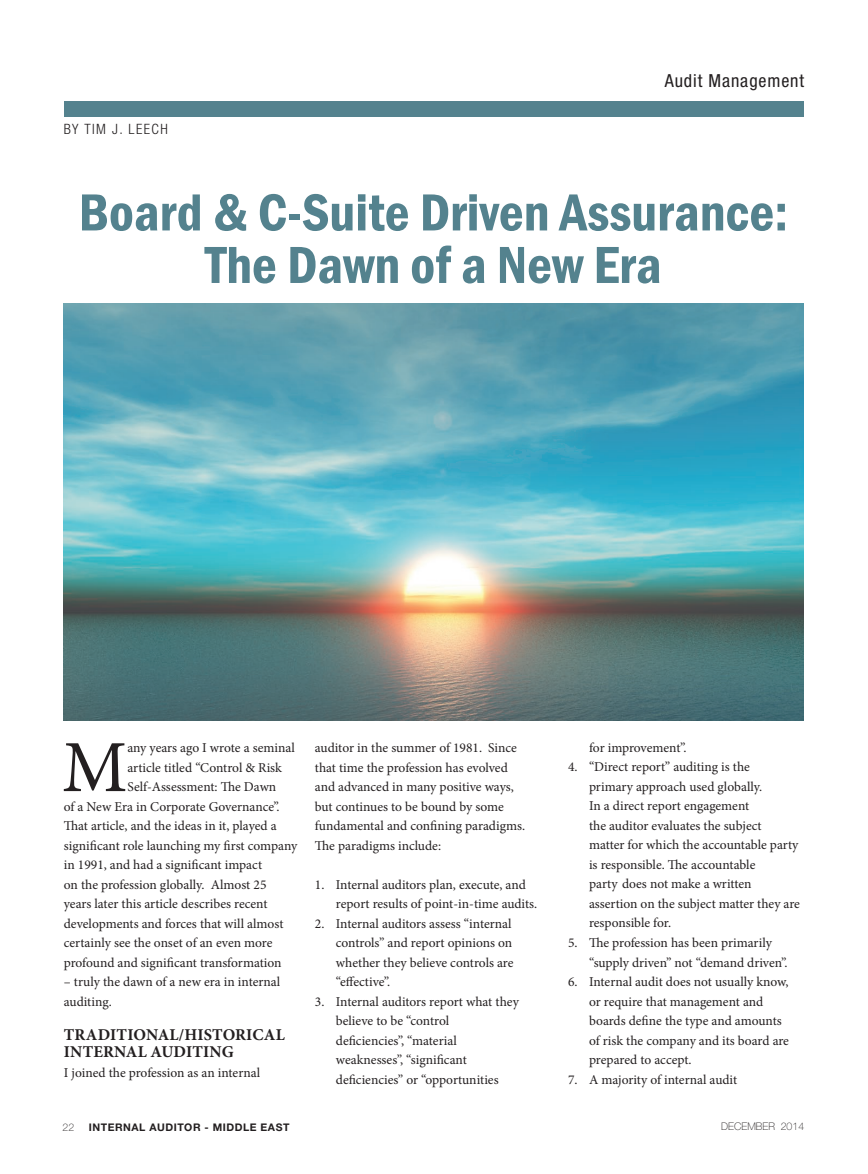
<style>
.page{position:relative;width:868px;height:1174px;background:#fff}
.page>*{position:absolute;margin:0;border:0;box-sizing:border-box;transform-origin:0 0}
.t1{font:73.5px "Minion Pro";color:#231f20}
.t2{font:600 condensed 54px/52.5px "Franklin Gothic";color:#54828e;text-align:center}
.t3{font:condensed 18px "Helvetica Neue LT Pro";letter-spacing:.05em;color:#231f20}
.t4{font:700 16.5px "Minion Pro";letter-spacing:.01em;color:#231f20}
.t5{font:300 condensed 14.25px "Helvetica Neue LT Pro";letter-spacing:.1em;color:#231f20}
.t6{font:13.5px/19.5px "Minion Pro";letter-spacing:-.005em;color:#231f20}
.t7{font:700 10.5px "Helvetica Neue LT Pro";letter-spacing:.05em;color:#231f20}
.t8{font:100 10.5px "Helvetica Neue LT Pro";color:#231f20}
</style>
<div class="page">
<div style="left:64px;top:101px;width:739px;height:15px;background:#54828e"></div>
<img style="left:64px;top:303px;width:738px;height:417px">
<p class="t5" style="left:64px;top:120px;width:106px">BY TIM J. LEECH</p>
<h3 class="t3" style="left:664px;top:70px;width:141px">Audit Management</h3>
<h2 class="t2" style="left:79px;top:185px;width:710px">Board &amp; C-Suite Driven Assurance:<br>The Dawn of a New Era</h2>
<h1 class="t1" style="left:62px;top:718px;width:67px">M</h1>
<p class="t6" style="left:127px;top:738px;width:169px">any years ago I wrote a seminal</p>
<p class="t6" style="left:127px;top:757px;width:156px">article titled “Control &amp; Risk</p>
<p class="t6" style="left:127px;top:777px;width:150px">Self-Assessment: The Dawn</p>
<p class="t6" style="left:64px;top:796px;width:217px">of a New Era in Corporate Governance”.</p>
<p class="t6" style="left:64px;top:816px;width:214px">That article, and the ideas in it, played a</p>
<p class="t6" style="left:64px;top:835px;width:235px">significant role launching my first company</p>
<p class="t6" style="left:64px;top:855px;width:200px">in 1991, and had a significant impact</p>
<p class="t6" style="left:64px;top:874px;width:204px">on the profession globally. Almost 25</p>
<p class="t6" style="left:64px;top:894px;width:205px">years later this article describes recent</p>
<p class="t6" style="left:64px;top:913px;width:221px">developments and forces that will almost</p>
<p class="t6" style="left:64px;top:933px;width:210px">certainly see the onset of an even more</p>
<p class="t6" style="left:64px;top:952px;width:219px">profound and significant transformation</p>
<p class="t6" style="left:64px;top:972px;width:218px">– truly the dawn of a new era in internal auditing.</p>
<p class="t4" style="left:64px;top:1023px;width:23px">TRADITIONAL</p>
<p class="t4" style="left:179px;top:1023px;width:30px">/HISTORICAL</p>
<p class="t4" style="left:64px;top:1040px;width:19px">INTERNAL</p>
<p class="t4" style="left:150px;top:1040px;width:34px">AUDITING</p>
<p class="t6" style="left:64px;top:1062px;width:198px">I joined the profession as an internal</p>
<p class="t6" style="left:315px;top:738px;width:212px">auditor in the summer of 1981. Since that time the profession has evolved and advanced in many positive ways, but continues to be bound by some fundamental and confining paradigms.<br>The paradigms include:</p>
<p class="t6" style="left:336px;top:874px;width:203px;text-indent:-21px">1. Internal auditors plan, execute, and report results of point-in-time audits.</p>
<p class="t6" style="left:336px;top:913px;width:179px;text-indent:-21px">2. Internal auditors assess “internal controls” and report opinions on whether they believe controls are “effective”.</p>
<p class="t6" style="left:336px;top:991px;width:184px;text-indent:-21px">3. Internal auditors report what they believe to be “control deficiencies”, “material weaknesses”, “significant deficiencies” or “opportunities</p>
<p class="t6" style="left:589px;top:738px;width:99px">for improvement”.</p>
<p class="t6" style="left:589px;top:757px;width:212px;text-indent:-21px">4. “Direct report” auditing is the<br>primary approach used globally.<br>In a direct report engagement<br>the auditor evaluates the subject matter for which the accountable party is responsible. The accountable<br>party does not make a written assertion on the subject matter they are responsible for.</p>
<p class="t6" style="left:589px;top:933px;width:200px;text-indent:-21px">5. The profession has been primarily “supply driven” not “demand driven”.</p>
<p class="t6" style="left:589px;top:972px;width:201px;text-indent:-21px">6. Internal audit does not usually know, or require that management and boards define the type and amounts of risk the company and its board are prepared to accept.</p>
<p class="t6" style="left:568px;top:1069px;width:171px">7. A majority of internal audit</p>
<p class="t8" style="left:63px;top:1120px;width:13px">22</p>
<p class="t7" style="left:89px;top:1120px;width:202px">INTERNAL AUDITOR - MIDDLE EAST</p>
<p class="t8" style="left:721px;top:1120px;width:84px">DECEMBER 2014</p>
</div>
